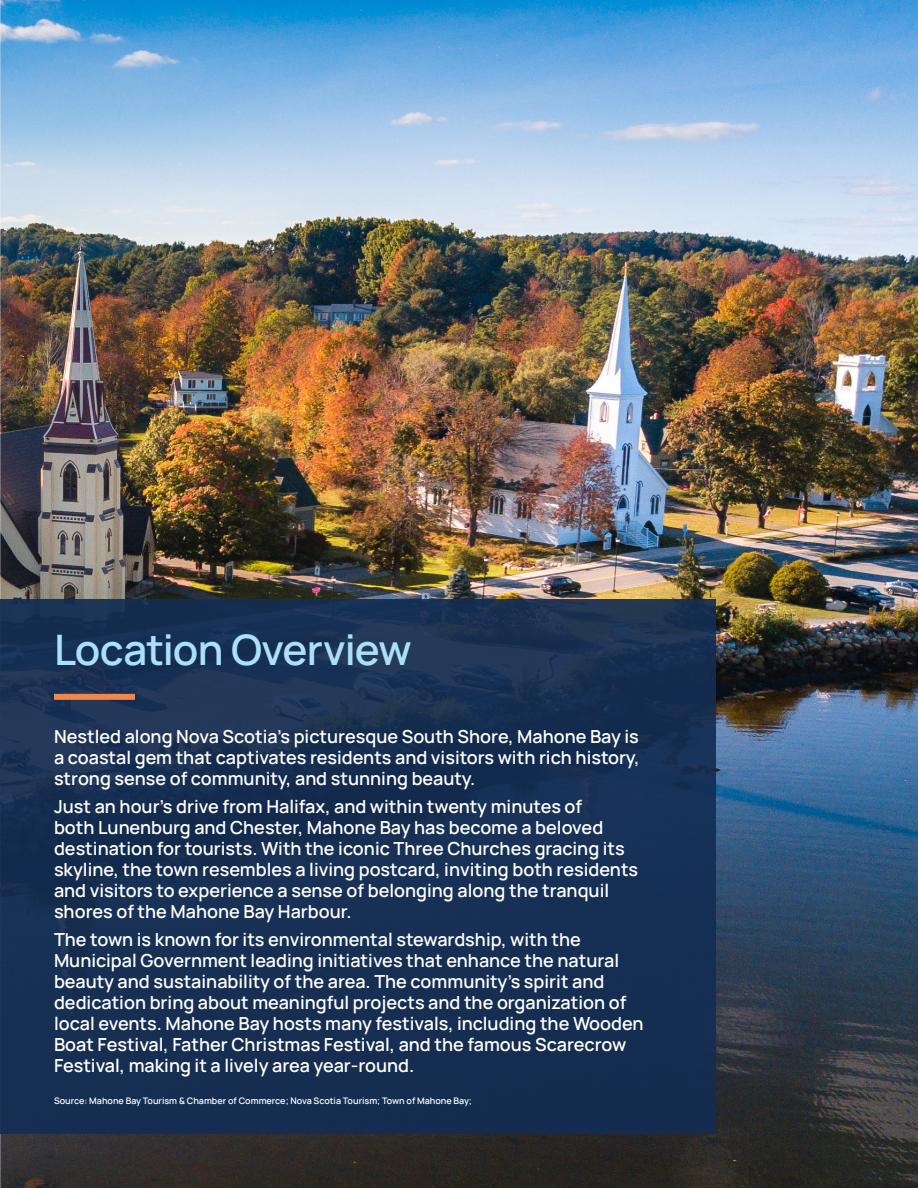
<style>
.page{position:relative;width:918px;height:1188px;background:#fff}
.page>*{position:absolute;margin:0;border:0;box-sizing:border-box;transform-origin:0 0}
.Subhead{font:200 42px "Manrope";letter-spacing:-.02em;color:#aae0f9}
.t1{font:200 18px/21px "Manrope";color:#fff}
.t2{font:200 9px "Manrope";color:#fff}
</style>
<div class="page">
<img style="left:0;top:0;width:918px;height:1188px">
<div style="left:0;top:599px;width:716px;height:535px;background:#132d53"></div>
<div style="left:54px;top:694px;width:81px;height:6px;background:#f58649"></div>
<p class="Subhead" style="left:54px;top:621px;width:359px">Location Overview</p>
<p class="t1" style="left:54px;top:725px;width:587px;text-align:justify">Nestled along Nova Scotia’s picturesque South Shore, Mahone Bay is a coastal gem that captivates residents and visitors with rich history, strong sense of community, and stunning beauty.</p>
<p class="t1" style="left:54px;top:795px;width:586px">Just an hour’s drive from Halifax, and within twenty minutes of<br>both Lunenburg and Chester, Mahone Bay has become a beloved destination for tourists. With the iconic Three Churches gracing its skyline, the town resembles a living postcard, inviting both residents and visitors to experience a sense of belonging along the tranquil shores of the Mahone Bay Harbour.</p>
<p class="t1" style="left:54px;top:928px;width:591px">The town is known for its environmental stewardship, with the Municipal Government leading initiatives that enhance the natural beauty and sustainability of the area. The community’s spirit and dedication bring about meaningful projects and the organization of local events. Mahone Bay hosts many festivals, including the Wooden Boat Festival, Father Christmas Festival, and the famous Scarecrow Festival, making it a lively area year-round.</p>
<p class="t2" style="left:54px;top:1094px;width:419px">Source: Mahone Bay Tourism &amp; Chamber of Commerce; Nova Scotia Tourism; Town of Mahone Bay;</p>
</div>
